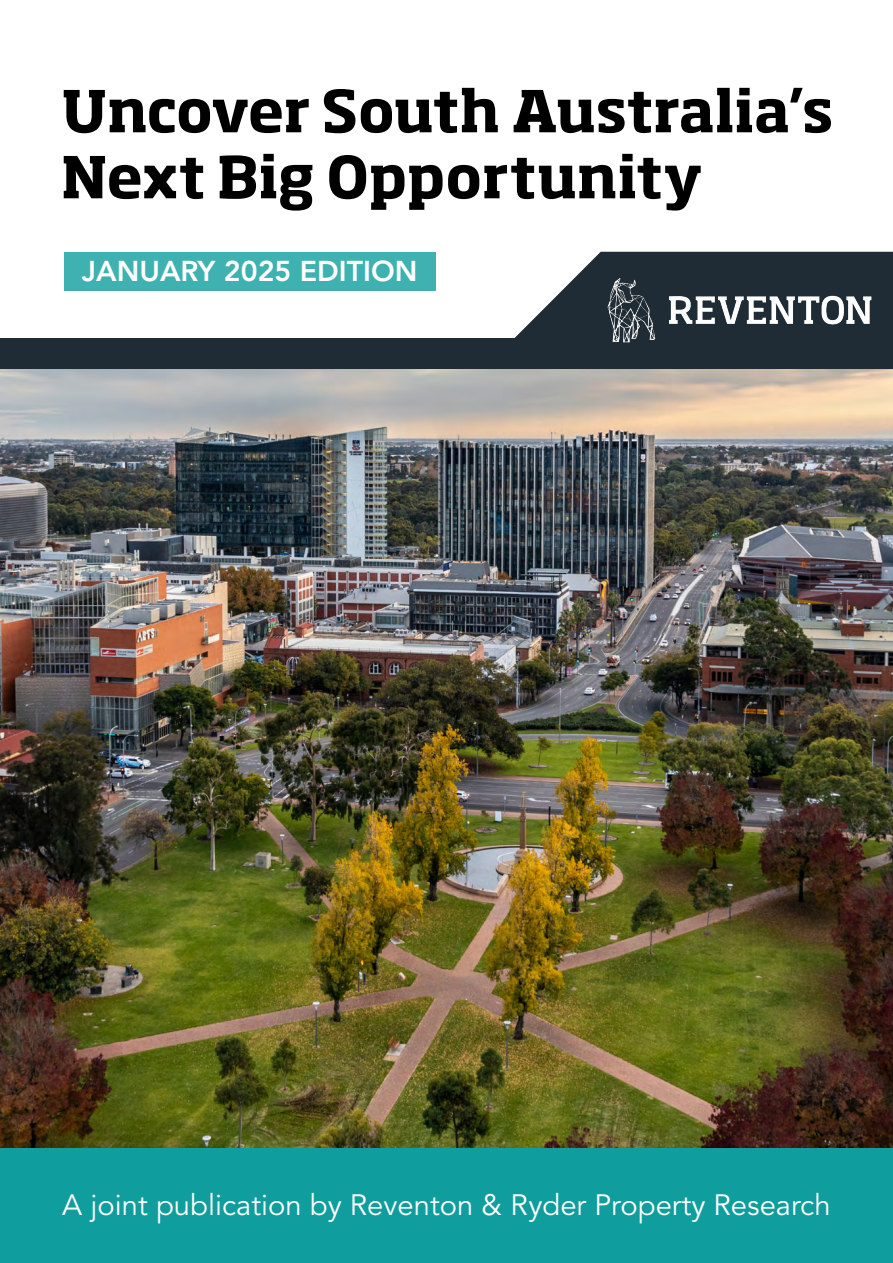
<style>
.page{position:relative;width:893px;height:1263px;background:#fff}
.page>*{position:absolute;margin:0;border:0;box-sizing:border-box;transform-origin:0 0}
.t1{font:700 57px/66px "Soho Std";letter-spacing:-.005em;color:#000}
.t2{font:29.25px "Avenir";color:#fff}
.t3{font:800 28.5px "Avenir";color:#fff}
</style>
<div class="page">
<img style="left:0;top:368px;width:893px;height:780px">
<div style="left:0;top:338px;width:893px;height:30px;background:#1f2c35"></div>
<div style="left:0;top:1148px;width:893px;height:115px;background:#0f9d9e"></div>
<div style="left:64px;top:252px;width:372px;height:39px;background:#3fb1b1"></div>
<svg style="left:514px;top:252px;width:374px;height:86px"></svg>
<img style="left:604px;top:274px;width:270px;height:69px">
<div style="left:888px;top:252px;width:5px;height:115px;background:#1f2c35"></div>
<h1 class="t1" style="left:61px;top:77px;width:774px">Uncover South Australia’s<br>Next Big Opportunity</h1>
<p class="t3" style="left:82px;top:250px;width:337px">JANUARY 2025 EDITION</p>
<p class="t2" style="left:62px;top:1184px;width:770px">A joint publication by Reventon &amp; Ryder Property Research</p>
</div>
